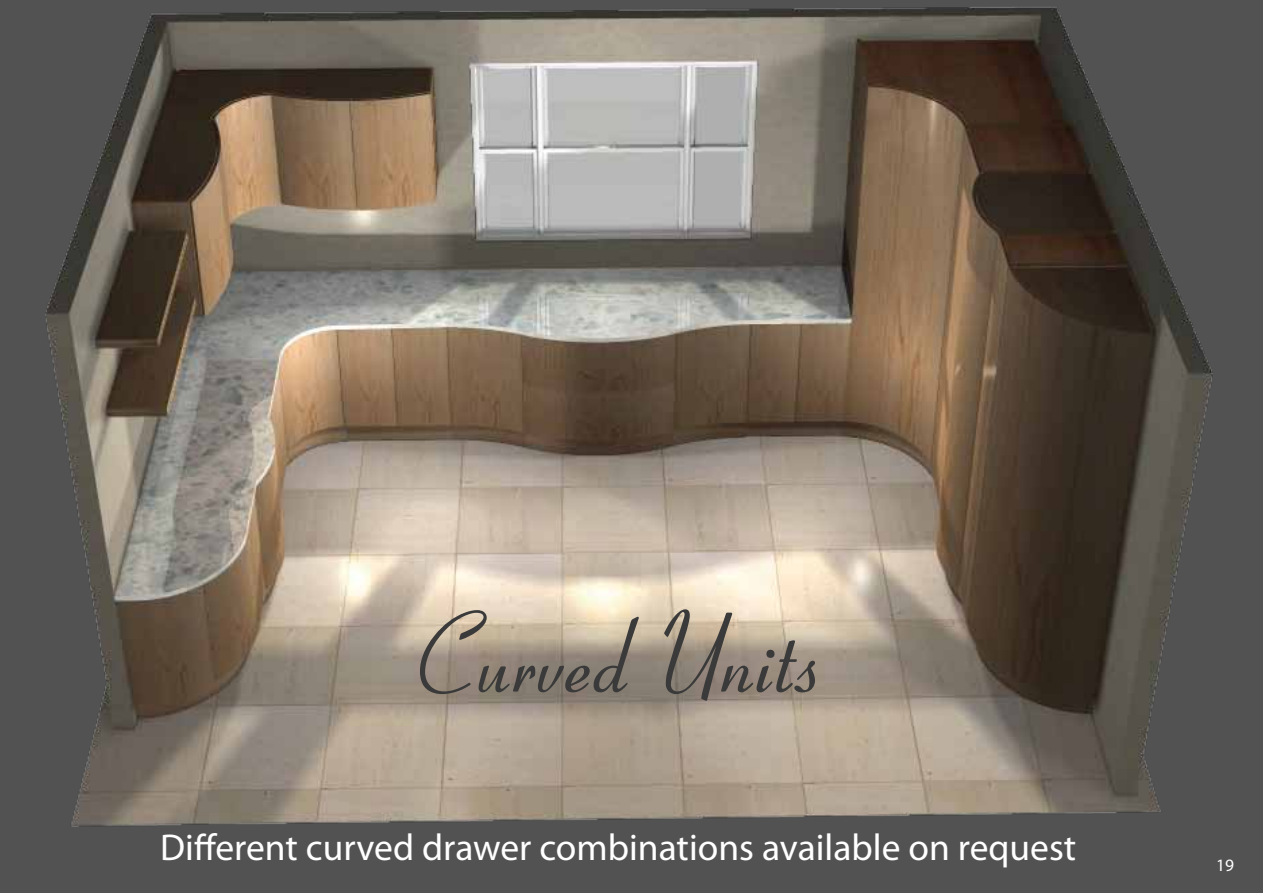
<style>
.page{position:relative;width:1263px;height:893px;background:#515251}
.page>*{position:absolute;margin:0;border:0;box-sizing:border-box;transform-origin:0 0}
.t1{font:109.5px "Coronet";color:#3a3a3a}
.t2{font:37.5px "Myriad Pro";color:#fff}
.t3{font:17.4px "Myriad Pro";color:#fff}
</style>
<div class="page">
<img style="left:45px;top:7px;width:1168px;height:820px">
<h1 class="t1" style="left:402px;top:588px;width:405px">Curved Units</h1>
<p class="t2" style="left:160px;top:824px;width:917px">Different curved drawer combinations available on request</p>
<p class="t3" style="left:1216px;top:854px;width:19px">19</p>
</div>
